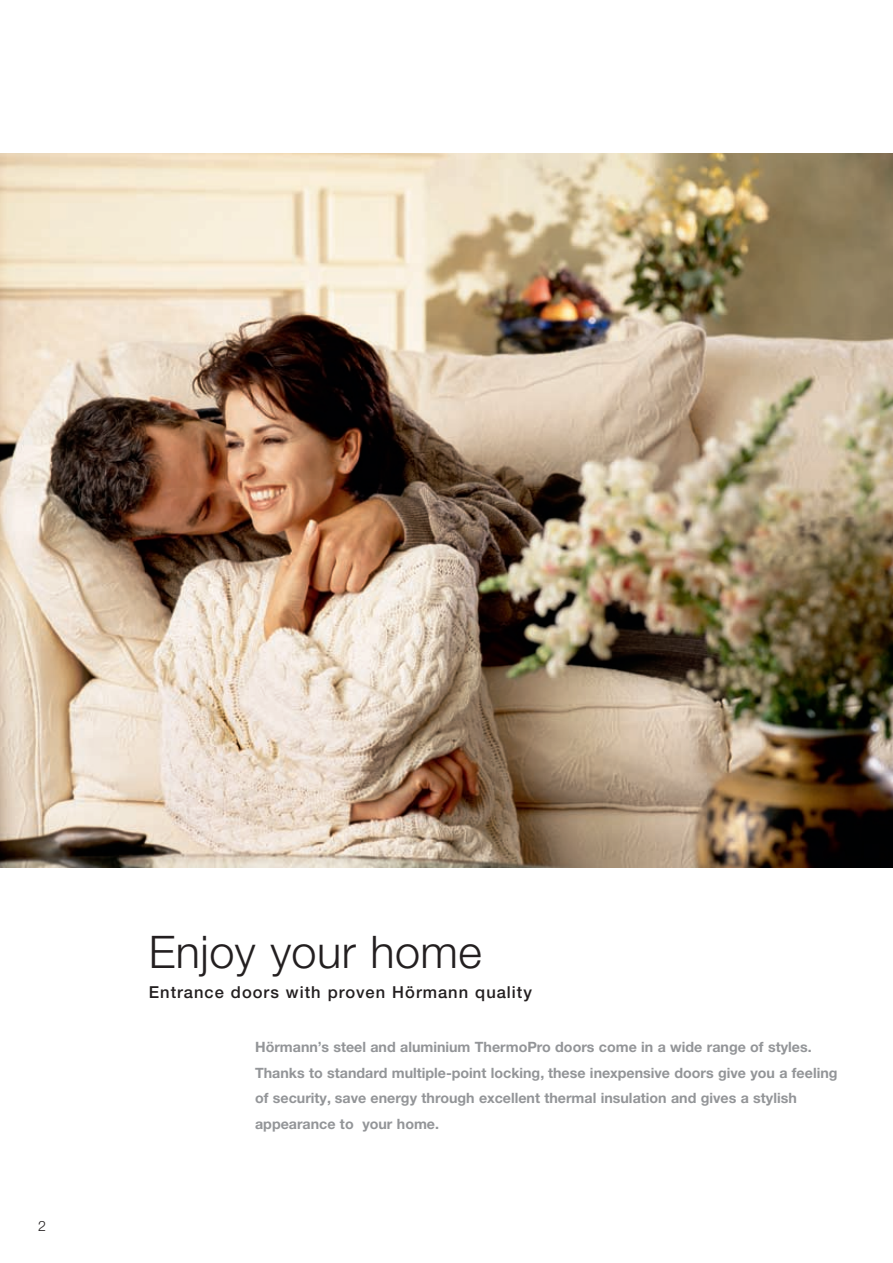
<style>
.page{position:relative;width:893px;height:1263px;background:#fff}
.page>*{position:absolute;margin:0;border:0;box-sizing:border-box;transform-origin:0 0}
.t1{font:300 45px "Hoermann Helvetica Neue";letter-spacing:.01em;color:#231f20}
.t2{font:500 16.5px "Hoermann Helvetica Neue";letter-spacing:.06em;color:#231f20}
.t3{font:700 14.25px/25.5px "Hoermann Helvetica Neue";color:#939598}
.t4{font:300 14.25px "Hoermann Helvetica Neue";color:#231f20}
</style>
<div class="page">
<img style="left:0;top:153px;width:893px;height:714px">
<p class="t4" style="left:38px;top:1215px;width:9px">2</p>
<h1 class="t1" style="left:149px;top:920px;width:335px">Enjoy your home</h1>
<p class="t2" style="left:149px;top:980px;width:385px">Entrance doors with proven Hörmann quality</p>
<p class="t3" style="left:255px;top:1033px;width:584px">Hörmann’s steel and aluminium ThermoPro doors come in a wide range of styles.<br>Thanks to standard multiple-point locking, these inexpensive doors give you a feeling of security, save energy through excellent thermal insulation and gives a stylish appearance to your home.</p>
</div>
